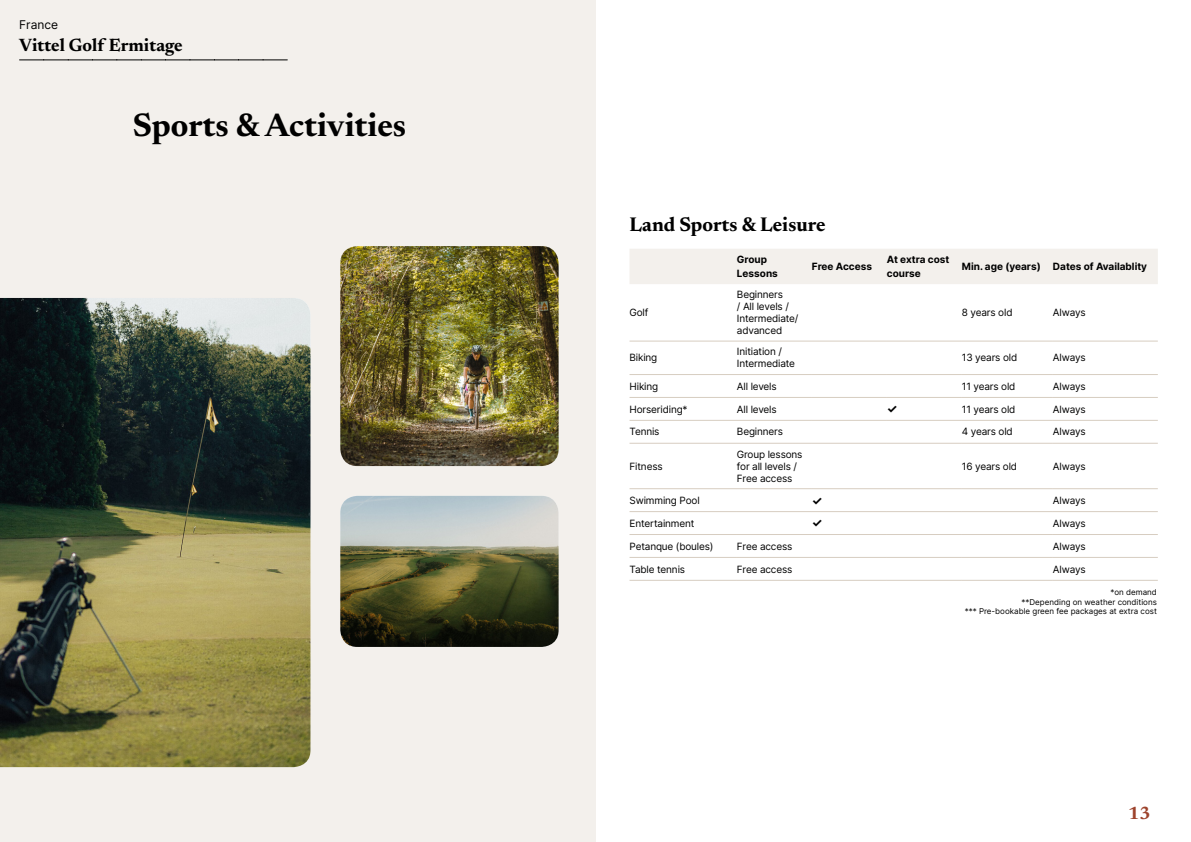
<style>
.page{position:relative;width:1191px;height:842px;background:#fff}
.page>*{position:absolute;margin:0;border:0;box-sizing:border-box;transform-origin:0 0}
.t1{font:700 33px "Newsreader 24 pt";color:#000}
.t2{font:700 20px "Newsreader 24 pt";color:#000}
.t3{font:700 18px "Newsreader 24 pt";color:#000}
.t4{font:700 18px "Newsreader 24 pt";color:#9d432c}
.t5{font:12px "Inter";color:#000}
.t6{font:700 12px "Inter";color:#000}
.t7{font:10px/12px "Inter";letter-spacing:-.015em;color:#000}
.t8{font:700 10px/14px "Inter";color:#000}
.t9{font:8px/9.6px "Inter";color:#000;text-align:right}
</style>
<div class="page">
<div style="left:0;top:0;width:595px;height:842px;background:#f3f0ec"></div>
<img style="left:340px;top:246px;width:218px;height:220px">
<img style="left:0;top:298px;width:310px;height:469px">
<img style="left:340px;top:496px;width:218px;height:151px">
<svg style="left:20px;top:60px;width:267px;height:1px"></svg>
<div style="left:630px;top:249px;width:527px;height:35px;background:#f3f0ec"></div>
<hr style="left:629px;top:341px;width:108px;height:1px;background:#d7cdc1">
<hr style="left:737px;top:341px;width:75px;height:1px;background:#d7cdc1">
<hr style="left:812px;top:341px;width:75px;height:1px;background:#d7cdc1">
<hr style="left:887px;top:341px;width:75px;height:1px;background:#d7cdc1">
<hr style="left:962px;top:341px;width:91px;height:1px;background:#d7cdc1">
<hr style="left:1053px;top:341px;width:104px;height:1px;background:#d7cdc1">
<hr style="left:629px;top:374px;width:108px;height:1px;background:#d7cdc1">
<hr style="left:737px;top:374px;width:75px;height:1px;background:#d7cdc1">
<hr style="left:812px;top:374px;width:75px;height:1px;background:#d7cdc1">
<hr style="left:887px;top:374px;width:75px;height:1px;background:#d7cdc1">
<hr style="left:962px;top:374px;width:91px;height:1px;background:#d7cdc1">
<hr style="left:1053px;top:374px;width:104px;height:1px;background:#d7cdc1">
<hr style="left:629px;top:397px;width:108px;height:1px;background:#d7cdc1">
<hr style="left:737px;top:397px;width:75px;height:1px;background:#d7cdc1">
<hr style="left:812px;top:397px;width:75px;height:1px;background:#d7cdc1">
<hr style="left:887px;top:397px;width:75px;height:1px;background:#d7cdc1">
<hr style="left:962px;top:397px;width:91px;height:1px;background:#d7cdc1">
<hr style="left:1053px;top:397px;width:104px;height:1px;background:#d7cdc1">
<hr style="left:629px;top:420px;width:108px;height:1px;background:#d7cdc1">
<hr style="left:737px;top:420px;width:75px;height:1px;background:#d7cdc1">
<hr style="left:812px;top:420px;width:75px;height:1px;background:#d7cdc1">
<hr style="left:887px;top:420px;width:75px;height:1px;background:#d7cdc1">
<hr style="left:962px;top:420px;width:91px;height:1px;background:#d7cdc1">
<hr style="left:1053px;top:420px;width:104px;height:1px;background:#d7cdc1">
<hr style="left:629px;top:443px;width:108px;height:1px;background:#d7cdc1">
<hr style="left:737px;top:443px;width:75px;height:1px;background:#d7cdc1">
<hr style="left:812px;top:443px;width:75px;height:1px;background:#d7cdc1">
<hr style="left:887px;top:443px;width:75px;height:1px;background:#d7cdc1">
<hr style="left:962px;top:443px;width:91px;height:1px;background:#d7cdc1">
<hr style="left:1053px;top:443px;width:104px;height:1px;background:#d7cdc1">
<hr style="left:629px;top:488px;width:108px;height:1px;background:#d7cdc1">
<hr style="left:737px;top:488px;width:75px;height:1px;background:#d7cdc1">
<hr style="left:812px;top:488px;width:75px;height:1px;background:#d7cdc1">
<hr style="left:887px;top:488px;width:75px;height:1px;background:#d7cdc1">
<hr style="left:962px;top:488px;width:91px;height:1px;background:#d7cdc1">
<hr style="left:1053px;top:488px;width:104px;height:1px;background:#d7cdc1">
<hr style="left:629px;top:511px;width:108px;height:1px;background:#d7cdc1">
<hr style="left:737px;top:511px;width:75px;height:1px;background:#d7cdc1">
<hr style="left:812px;top:511px;width:75px;height:1px;background:#d7cdc1">
<hr style="left:887px;top:511px;width:75px;height:1px;background:#d7cdc1">
<hr style="left:962px;top:511px;width:91px;height:1px;background:#d7cdc1">
<hr style="left:1053px;top:511px;width:104px;height:1px;background:#d7cdc1">
<hr style="left:629px;top:534px;width:108px;height:1px;background:#d7cdc1">
<hr style="left:737px;top:534px;width:75px;height:1px;background:#d7cdc1">
<hr style="left:812px;top:534px;width:75px;height:1px;background:#d7cdc1">
<hr style="left:887px;top:534px;width:75px;height:1px;background:#d7cdc1">
<hr style="left:962px;top:534px;width:91px;height:1px;background:#d7cdc1">
<hr style="left:1053px;top:534px;width:104px;height:1px;background:#d7cdc1">
<hr style="left:629px;top:557px;width:108px;height:1px;background:#d7cdc1">
<hr style="left:737px;top:557px;width:75px;height:1px;background:#d7cdc1">
<hr style="left:812px;top:557px;width:75px;height:1px;background:#d7cdc1">
<hr style="left:887px;top:557px;width:75px;height:1px;background:#d7cdc1">
<hr style="left:962px;top:557px;width:91px;height:1px;background:#d7cdc1">
<hr style="left:1053px;top:557px;width:104px;height:1px;background:#d7cdc1">
<hr style="left:629px;top:580px;width:108px;height:1px;background:#d7cdc1">
<hr style="left:737px;top:580px;width:75px;height:1px;background:#d7cdc1">
<hr style="left:812px;top:580px;width:75px;height:1px;background:#d7cdc1">
<hr style="left:887px;top:580px;width:75px;height:1px;background:#d7cdc1">
<hr style="left:962px;top:580px;width:91px;height:1px;background:#d7cdc1">
<hr style="left:1053px;top:580px;width:104px;height:1px;background:#d7cdc1">
<p class="t5" style="left:19px;top:15px;width:40px">France</p>
<h3 class="t3" style="left:19px;top:32px;width:165px">Vittel Golf Ermitage</h3>
<h1 class="t1" style="left:133px;top:101px;width:275px">Sports &amp; Activities</h1>
<h2 class="t2" style="left:629px;top:210px;width:197px">Land Sports &amp; Leisure</h2>
<p class="t8" style="left:737px;top:252px;width:42px">Group<br>Lessons</p>
<p class="t8" style="left:812px;top:259px;width:62px">Free Access</p>
<p class="t8" style="left:887px;top:252px;width:64px">At extra cost course</p>
<p class="t8" style="left:962px;top:259px;width:187px">Min. age (years) Dates of Availablity</p>
<p class="t7" style="left:629px;top:306px;width:20px">Golf</p>
<p class="t7" style="left:737px;top:288px;width:63px">Beginners<br>/ All levels /<br>Intermediate/ advanced</p>
<p class="t7" style="left:962px;top:306px;width:52px">8 years old</p>
<p class="t7" style="left:1053px;top:306px;width:34px">Always</p>
<p class="t7" style="left:629px;top:352px;width:29px">Biking</p>
<p class="t7" style="left:737px;top:346px;width:60px">Initiation /<br>Intermediate</p>
<p class="t7" style="left:962px;top:352px;width:57px">13 years old</p>
<p class="t7" style="left:1053px;top:352px;width:34px">Always</p>
<p class="t7" style="left:629px;top:380px;width:30px">Hiking</p>
<p class="t7" style="left:737px;top:380px;width:41px">All levels</p>
<p class="t7" style="left:962px;top:380px;width:55px">11 years old</p>
<p class="t7" style="left:1053px;top:380px;width:34px">Always</p>
<p class="t7" style="left:629px;top:403px;width:60px">Horseriding*</p>
<p class="t7" style="left:737px;top:403px;width:41px">All levels</p>
<p class="t6" style="left:887px;top:400px;width:12px">✓</p>
<p class="t7" style="left:962px;top:403px;width:55px">11 years old</p>
<p class="t7" style="left:1053px;top:403px;width:34px">Always</p>
<p class="t7" style="left:629px;top:426px;width:31px">Tennis</p>
<p class="t7" style="left:737px;top:426px;width:48px">Beginners</p>
<p class="t7" style="left:962px;top:426px;width:52px">4 years old</p>
<p class="t7" style="left:1053px;top:426px;width:34px">Always</p>
<p class="t7" style="left:629px;top:460px;width:35px">Fitness</p>
<p class="t7" style="left:737px;top:448px;width:67px">Group lessons for all levels /<br>Free access</p>
<p class="t7" style="left:962px;top:460px;width:57px">16 years old</p>
<p class="t7" style="left:1053px;top:460px;width:34px">Always</p>
<p class="t7" style="left:629px;top:494px;width:72px">Swimming Pool</p>
<p class="t6" style="left:812px;top:491px;width:12px">✓</p>
<p class="t7" style="left:1053px;top:494px;width:34px">Always</p>
<p class="t7" style="left:629px;top:517px;width:66px">Entertainment</p>
<p class="t6" style="left:812px;top:514px;width:12px">✓</p>
<p class="t7" style="left:1053px;top:517px;width:34px">Always</p>
<p class="t7" style="left:629px;top:540px;width:86px">Petanque (boules)</p>
<p class="t7" style="left:737px;top:540px;width:57px">Free access</p>
<p class="t7" style="left:1053px;top:540px;width:34px">Always</p>
<p class="t7" style="left:629px;top:563px;width:57px">Table tennis</p>
<p class="t7" style="left:737px;top:563px;width:57px">Free access</p>
<p class="t7" style="left:1053px;top:563px;width:34px">Always</p>
<p class="t9" style="left:964px;top:587px;width:194px">*on demand<br>**Depending on weather conditions<br>*** Pre-bookable green fee packages at extra cost</p>
<h3 class="t4" style="left:1128px;top:800px;width:24px">13</h3>
</div>
